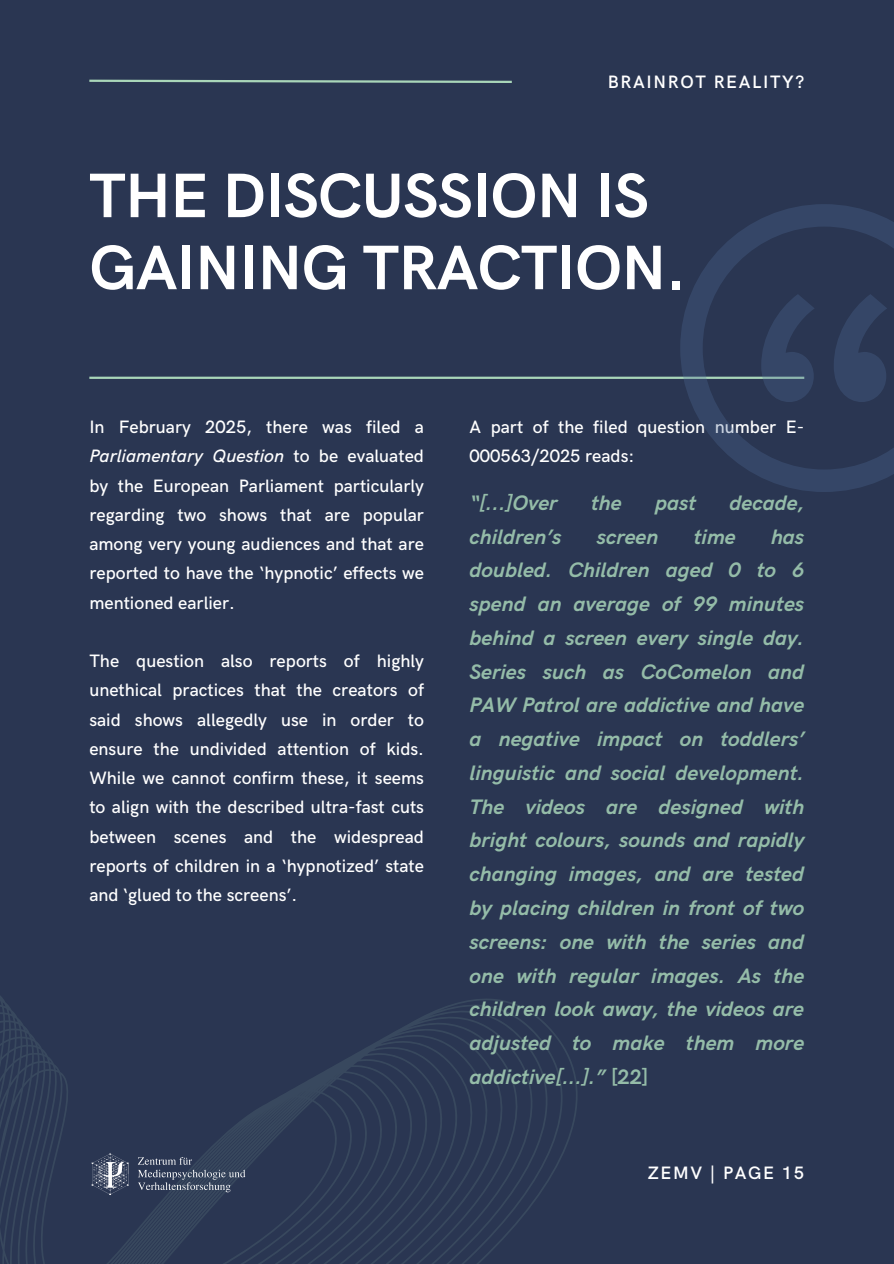
<style>
.page{position:relative;width:894px;height:1264px;background:#fff}
.page>*{position:absolute;margin:0;border:0;box-sizing:border-box;transform-origin:0 0}
.t1{font:700 63px/72px "HK Grotesk";letter-spacing:-.01em;color:#fff}
.t2{font:italic 700 21px/33.8px "HK Grotesk";color:#a9d6b9;text-align:justify}
.t3{font:500 18px/29.2px "HK Grotesk";color:#fff;text-align:justify}
.t4{font:600 18px "HK Grotesk";letter-spacing:.09em;color:#fff}
.s1{font-style:italic}
.s2{font-style:normal}
</style>
<div class="page">
<div style="left:0;top:0;width:893px;height:1263px;background:#2a3652"></div>
<svg style="left:0;top:996px;width:577px;height:267px"></svg>
<svg style="left:89px;top:79px;width:423px;height:4px"></svg>
<hr style="left:89px;top:376px;width:715px;height:3px;background:#a9d6b9">
<svg style="left:91px;top:1152px;width:38px;height:43px"></svg>
<svg style="left:138px;top:1156px;width:107px;height:36px"></svg>
<svg style="left:680px;top:204px;width:213px;height:288px"></svg>
<svg style="left:761px;top:294px;width:53px;height:108px"></svg>
<svg style="left:833px;top:294px;width:53px;height:108px"></svg>
<p class="t4" style="left:607px;top:72px;width:198px">BRAINROT REALITY?</p>
<p class="t1" style="left:89px;top:162px;width:597px">THE DISCUSSION IS<br>GAINING TRACTION.</p>
<p class="t3" style="left:89px;top:413px;width:336px">In February 2025, there was filed a <span class="s1">Parliamentary Question</span> to be evaluated by the European Parliament particularly regarding two shows that are popular among very young audiences and that are reported to have the ‘hypnotic’ effects we mentioned earlier.</p>
<h3 class="t3" style="left:89px;top:647px;width:336px">The question also reports of highly unethical practices that the creators of said shows allegedly use in order to ensure the undivided attention of kids.<br>While we cannot confirm these, it seems to align with the described ultra-fast cuts between scenes and the widespread reports of children in a ‘hypnotized’ state and ‘glued to the screens’.</h3>
<p class="t3" style="left:469px;top:413px;width:336px">A part of the filed question number E-<br>000563/2025 reads:</p>
<p class="t2" style="left:469px;top:486px;width:90px">“[...]Over</p>
<p class="t2" style="left:591px;top:486px;width:32px">the</p>
<p class="t2" style="left:655px;top:486px;width:43px">past</p>
<p class="t2" style="left:729px;top:486px;width:76px">decade,</p>
<p class="t2" style="left:469px;top:520px;width:93px">children’s</p>
<p class="t2" style="left:596px;top:520px;width:63px">screen</p>
<p class="t2" style="left:693px;top:520px;width:44px">time</p>
<p class="t2" style="left:469px;top:520px;width:336px;text-indent:301px">has doubled. Children aged 0 to 6 spend an average of 99 minutes behind a screen every single day.<br>Series such as CoComelon and PAW Patrol are addictive and have a negative impact on toddlers’ linguistic and social development.<br>The videos are designed with bright colours, sounds and rapidly changing images, and are tested by placing children in front of two screens: one with the series and one with regular images. As the children look away, the videos are adjusted to make them more addictive[...].” <span class="s2">[22]</span></p>
<h1 class="t4" style="left:647px;top:1162px;width:158px">ZEMV | PAGE 15</h1>
</div>
